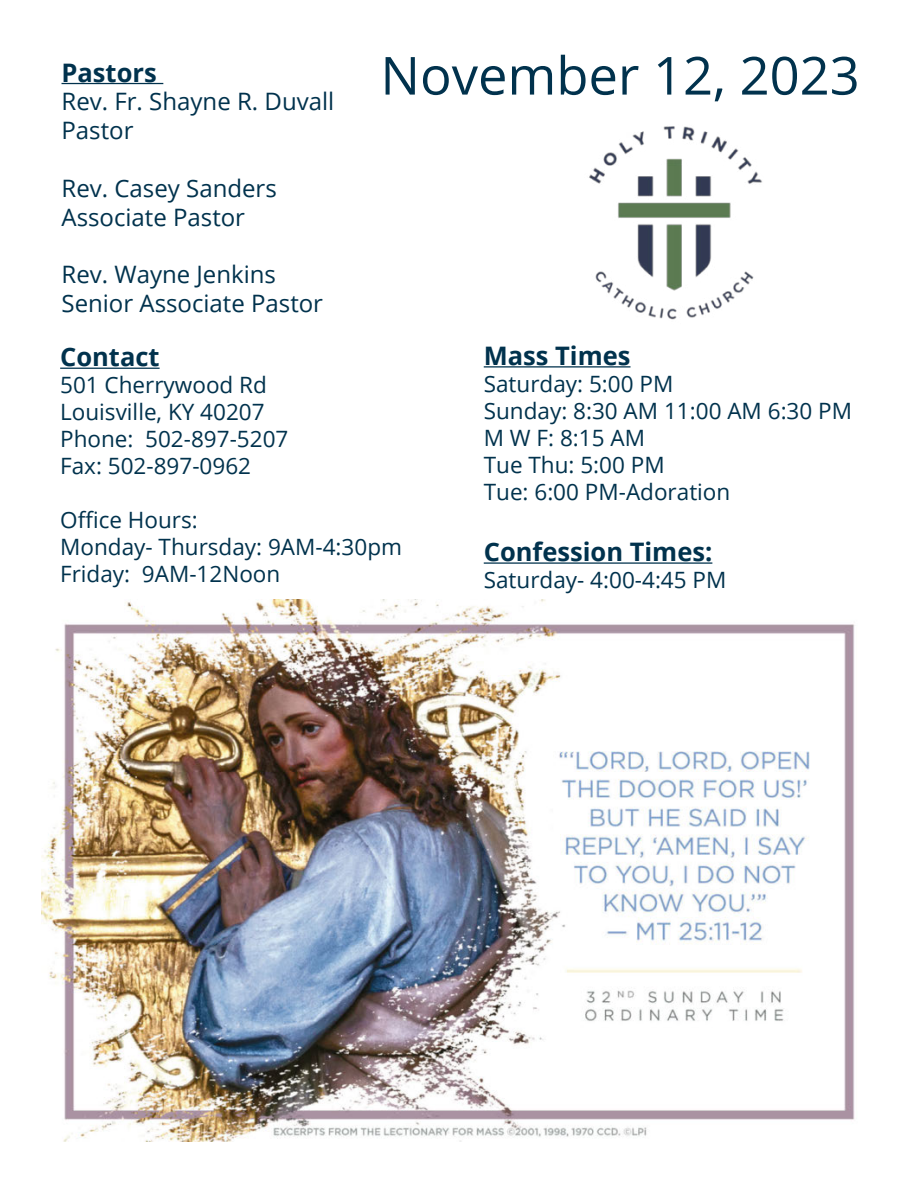
<style>
.page{position:relative;width:918px;height:1188px;background:#fff}
.page>*{position:absolute;margin:0;border:0;box-sizing:border-box;transform-origin:0 0}
.Body_Text{font:52.5px "Hwjqqg Open Sans";color:#01324d}
.Body_Text-2{font:700 25.5px "Bgqfvc Open Sans";color:#01324d}
.Body_Text-3{font:700 25.5px "Mghwpm Open Sans";color:#01324d}
.Body_Text-4{font:24px "Vjhvml Open Sans";color:#01324d}
.Body_Text-5{font:24px "Hwjqqg Open Sans";color:#01324d}
.Body_Text-6{font:22.5px "Hwjqqg Open Sans";color:#01324d}
.Body_Text-7{font:22.5px "Vjhvml Open Sans";color:#01324d}
</style>
<div class="page">
<hr style="left:62px;top:83px;width:101px;height:1px;background:#01324d">
<hr style="left:60px;top:368px;width:100px;height:1px;background:#01324d">
<hr style="left:484px;top:366px;width:147px;height:2px;background:#01324d">
<hr style="left:484px;top:562px;width:228px;height:2px;background:#01324d">
<img style="left:508px;top:126px;width:254px;height:242px">
<img style="left:42px;top:600px;width:813px;height:542px">
<p class="Body_Text" style="left:380px;top:40px;width:481px">November 12, 2023</p>
<p class="Body_Text-3" style="left:62px;top:54px;width:97px">Pastors</p>
<p class="Body_Text-4" style="left:62px;top:85px;width:274px">Rev. Fr. Shayne R. Duvall</p>
<p class="Body_Text-5" style="left:62px;top:114px;width:73px">Pastor</p>
<p class="Body_Text-4" style="left:62px;top:172px;width:217px">Rev. Casey Sanders</p>
<p class="Body_Text-5" style="left:62px;top:200px;width:185px">Associate Pastor</p>
<p class="Body_Text-4" style="left:62px;top:258px;width:216px">Rev. Wayne Jenkins</p>
<p class="Body_Text-5" style="left:62px;top:287px;width:263px">Senior Associate Pastor</p>
<p class="Body_Text-2" style="left:60px;top:339px;width:101px">Contact</p>
<p class="Body_Text-7" style="left:60px;top:370px;width:208px">501 Cherrywood Rd</p>
<p class="Body_Text-7" style="left:60px;top:397px;width:206px">Louisville, KY 40207</p>
<p class="Body_Text-7" style="left:60px;top:424px;width:230px">Phone: 502-897-5207</p>
<p class="Body_Text-7" style="left:60px;top:451px;width:192px">Fax: 502-897-0962</p>
<p class="Body_Text-6" style="left:60px;top:505px;width:139px">Office Hours:</p>
<p class="Body_Text-6" style="left:60px;top:532px;width:343px">Monday- Thursday: 9AM-4:30pm</p>
<p class="Body_Text-6" style="left:60px;top:559px;width:222px">Friday: 9AM-12Noon</p>
<p class="Body_Text-2" style="left:484px;top:338px;width:148px">Mass Times</p>
<p class="Body_Text-6" style="left:484px;top:368px;width:191px">Saturday: 5:00 PM</p>
<p class="Body_Text-6" style="left:484px;top:395px;width:370px">Sunday: 8:30 AM 11:00 AM 6:30 PM</p>
<p class="Body_Text-6" style="left:484px;top:422px;width:163px">M W F: 8:15 AM</p>
<p class="Body_Text-6" style="left:484px;top:449px;width:182px">Tue Thu: 5:00 PM</p>
<p class="Body_Text-6" style="left:484px;top:476px;width:248px">Tue: 6:00 PM-Adoration</p>
<p class="Body_Text-2" style="left:484px;top:534px;width:230px">Confession Times:</p>
<p class="Body_Text-6" style="left:484px;top:565px;width:244px">Saturday- 4:00-4:45 PM</p>
</div>
